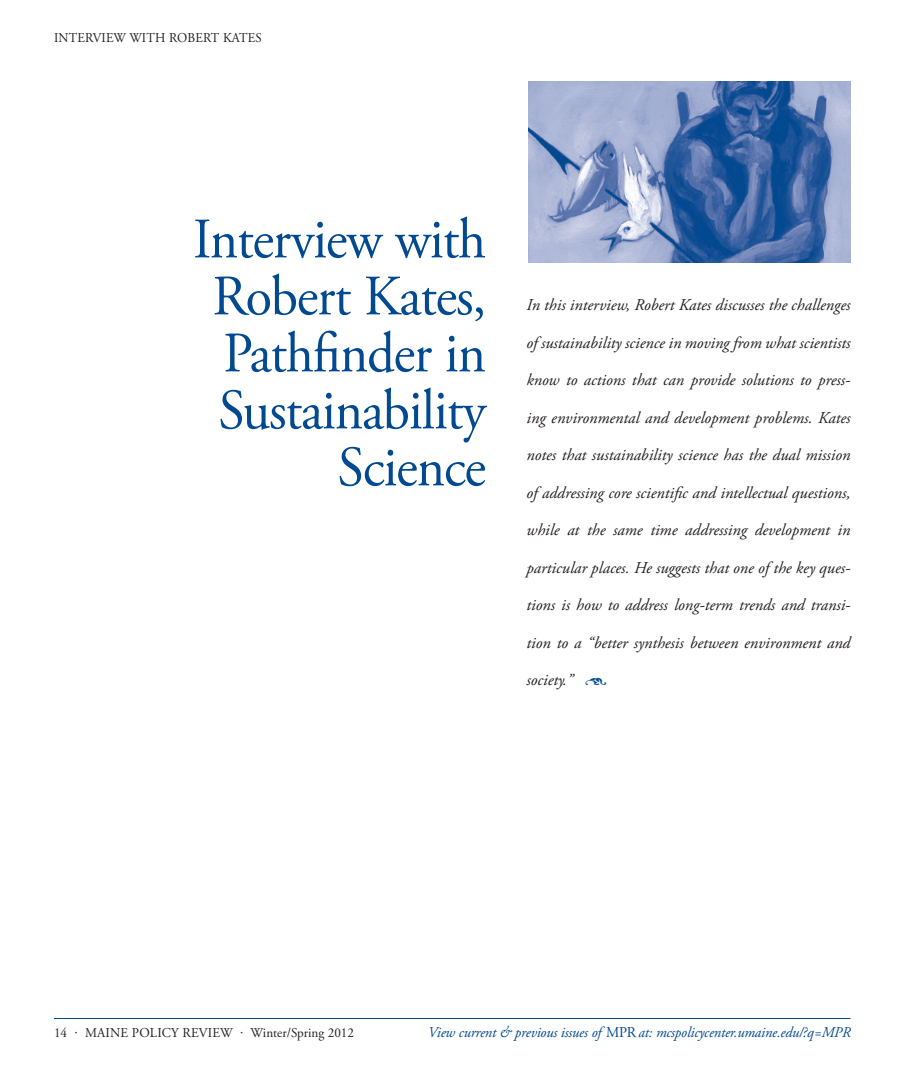
<style>
.page{position:relative;width:918px;height:1080px;background:#fff}
.page>*{position:absolute;margin:0;border:0;box-sizing:border-box;transform-origin:0 0}
.Head{font:57px/57px "Adobe Garamond Pro";letter-spacing:-.02em;color:#014990;text-align:right;scale:.95 1}
.INTRO_Forum_text{font:italic 16.5px "Adobe Garamond Pro";color:#231f20}
.t1{font:italic 15px "Adobe Garamond Pro";letter-spacing:-.01em;color:#014990}
.PGheader_LFT{font:13.5px "Adobe Garamond Pro";letter-spacing:.015em;color:#231f20}
.PGheader_LFT-2{font:13.5px "Adobe Garamond Pro";letter-spacing:.015em;color:#231f20;scale:.95 1}
.s1{font-style:normal}
</style>
<div class="page">
<hr style="left:54px;top:1018px;width:796px;height:1px;background:#014990">
<img style="left:528px;top:81px;width:322px;height:181px">
<p class="PGheader_LFT-2" style="left:54px;top:30px;width:220px">INTERVIEW WITH ROBERT KATES</p>
<p class="Head" style="left:193px;top:213px;width:310px">Interview with<br>Robert Kates,<br>Pathfinder in<br>Sustainability<br>Science</p>
<p class="INTRO_Forum_text" style="left:526px;top:295px;width:325px">In this interview, Robert Kates discusses the challenges</p>
<p class="INTRO_Forum_text" style="left:526px;top:333px;width:326px">of sustainability science in moving from what scientists</p>
<p class="INTRO_Forum_text" style="left:526px;top:370px;width:326px">know to actions that can provide solutions to press-</p>
<p class="INTRO_Forum_text" style="left:526px;top:408px;width:325px">ing environmental and development problems. Kates</p>
<p class="INTRO_Forum_text" style="left:526px;top:445px;width:325px">notes that sustainability science has the dual mission</p>
<p class="INTRO_Forum_text" style="left:526px;top:483px;width:325px">of addressing core scientific and intellectual questions,</p>
<p class="INTRO_Forum_text" style="left:526px;top:520px;width:325px">while at the same time addressing development in</p>
<p class="INTRO_Forum_text" style="left:526px;top:558px;width:326px">particular places. He suggests that one of the key ques-</p>
<p class="INTRO_Forum_text" style="left:526px;top:595px;width:326px">tions is how to address long-term trends and transi-</p>
<p class="INTRO_Forum_text" style="left:526px;top:633px;width:325px">tion to a “better synthesis between environment and</p>
<p class="INTRO_Forum_text" style="left:526px;top:670px;width:48px">society.”</p>
<p class="PGheader_LFT" style="left:54px;top:1024px;width:302px">14 · MAINE POLICY REVIEW · Winter/Spring 2012</p>
<p class="t1" style="left:428px;top:1023px;width:424px">View current &amp; previous issues of <span class="s1">MPR</span> at: mcspolicycenter.umaine.edu/?q=MPR</p>
</div>
